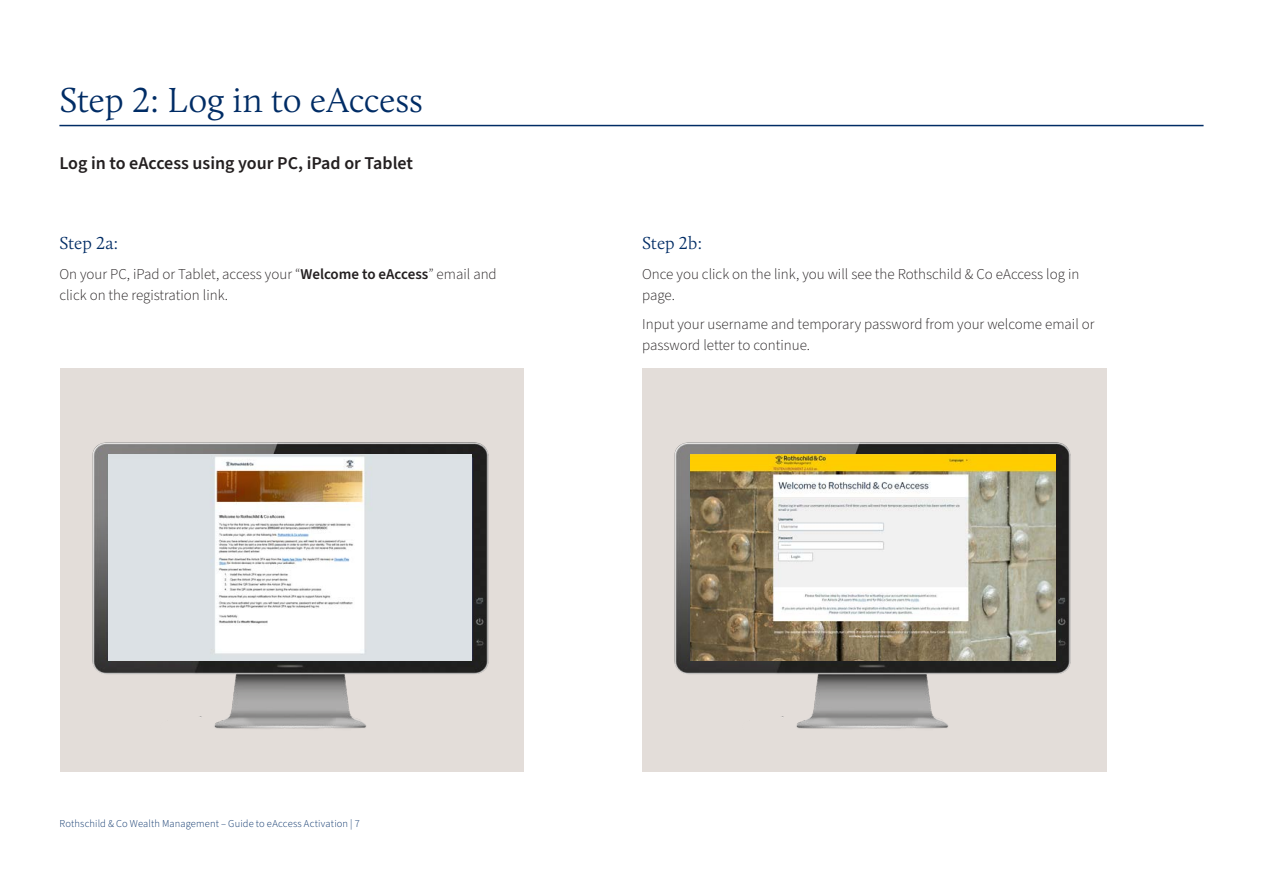
<style>
.page{position:relative;width:1263px;height:893px;background:#fff}
.page>*{position:absolute;margin:0;border:0;box-sizing:border-box;transform-origin:0 0}
.t1{font:300 36px "Calluna";letter-spacing:-.01em;color:#002c65}
.t2{font:600 18px "Source Sans Pro";color:#231f20}
.step_title{font:300 18px "Calluna";color:#002c65}
.step_title-2{font:300 15px/21px "Source Sans Pro";color:#231f20}
.step_text{font:300 15px/21px "Source Sans Pro";color:#231f20}
.t3{font:300 10.5px "Source Sans Pro";letter-spacing:.015em;color:#002c65}
.s1{font-weight:600}
</style>
<div class="page">
<hr style="left:59px;top:125px;width:1144px;height:1px;background:#002c65">
<div style="left:60px;top:368px;width:464px;height:404px;background:#e3ddd9"></div>
<div style="left:642px;top:368px;width:464px;height:404px;background:#e3ddd9"></div>
<img style="left:92px;top:442px;width:397px;height:287px">
<img style="left:674px;top:442px;width:397px;height:287px">
<img style="left:108px;top:454px;width:363px;height:207px">
<img style="left:690px;top:454px;width:365px;height:207px">
<p class="t1" style="left:59px;top:78px;width:365px">Step 2: Log in to eAccess</p>
<p class="t2" style="left:59px;top:151px;width:355px">Log in to eAccess using your PC, iPad or Tablet</p>
<p class="step_title" style="left:59px;top:232px;width:61px">Step 2a:</p>
<p class="step_text" style="left:59px;top:264px;width:439px">On your PC, iPad or Tablet, access your “<span class="s1">Welcome to eAccess</span>” email and click on the registration link.</p>
<p class="step_title" style="left:642px;top:232px;width:62px">Step 2b:</p>
<p class="step_title-2" style="left:642px;top:264px;width:439px">Once you click on the link, you will see the Rothschild &amp; Co eAccess log in page.</p>
<p class="step_title-2" style="left:642px;top:314px;width:454px">Input your username and temporary password from your welcome email or password letter to continue.</p>
<p class="t3" style="left:60px;top:816px;width:302px">Rothschild &amp; Co Wealth Management – Guide to eAccess Activation | 7</p>
</div>
